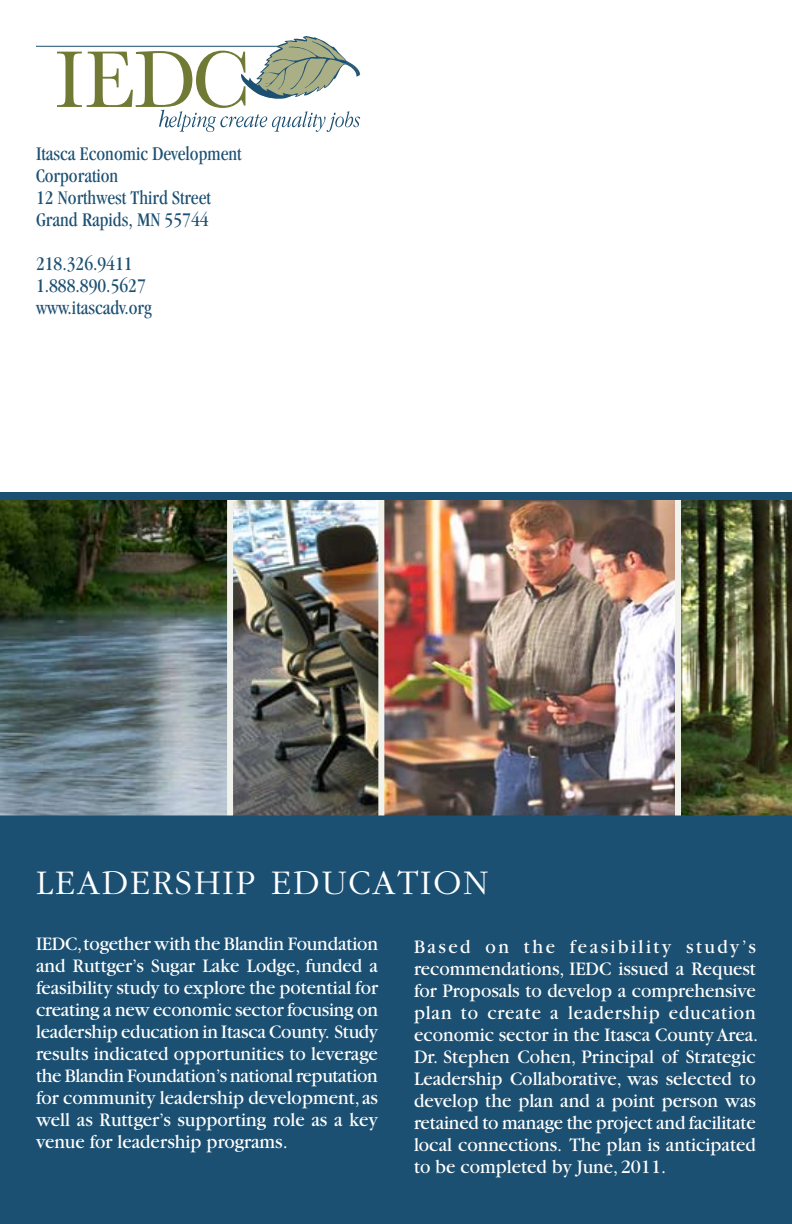
<style>
.page{position:relative;width:792px;height:1224px;background:#fff}
.page>*{position:absolute;margin:0;border:0;box-sizing:border-box;transform-origin:0 0}
.t1{font:300 36px "Garamond";color:#fff}
.t2{font:20px/22px "Garamond";color:#fff;text-align:justify;scale:.95 1}
.t3{font:condensed 20px/22px "Garamond";color:#1c5072}
</style>
<div class="page">
<div style="left:0;top:497px;width:792px;height:727px;background:#1c5072"></div>
<hr style="left:36px;top:46px;width:277px;height:1px;background:#1c5072">
<svg style="left:57px;top:36px;width:303px;height:96px"></svg>
<img style="left:233px;top:500px;width:145px;height:316px">
<img style="left:384px;top:500px;width:291px;height:316px">
<img style="left:0;top:500px;width:227px;height:316px">
<div style="left:227px;top:495px;width:6px;height:324px;background:#f1f2eb"></div>
<img style="left:681px;top:500px;width:111px;height:316px">
<div style="left:378px;top:495px;width:6px;height:324px;background:#f1f2eb"></div>
<div style="left:675px;top:495px;width:6px;height:326px;background:#f1f2eb"></div>
<div style="left:0;top:492px;width:792px;height:8px;background:#1c5072"></div>
<div style="left:0;top:816px;width:792px;height:8px;background:#1c5072"></div>
<p class="t3" style="left:36px;top:142px;width:207px">Itasca Economic Development<br>Corporation<br>12 Northwest Third Street<br>Grand Rapids, MN 55744</p>
<p class="t3" style="left:36px;top:252px;width:117px">218.326.9411<br>1.888.890.5627 www.itascadv.org</p>
<h1 class="t1" style="left:36px;top:863px;width:43px">LEADERSHIP</h1>
<h1 class="t1" style="left:271px;top:863px;width:26px">EDUCA</h1>
<h1 class="t1" style="left:397px;top:863px;width:47px">TION</h1>
<p class="t2" style="left:36px;top:933px;width:362px">IEDC, together with the Blandin Foundation and Ruttger’s Sugar Lake Lodge, funded a feasibility study to explore the potential for creating a new economic sector focusing on leadership education in Itasca County. Study results indicated opportunities to leverage the Blandin Foundation’s national reputation for community leadership development, as well as Ruttger’s supporting role as a key venue for leadership programs.</p>
<p class="t2" style="left:414px;top:936px;width:364px;text-align:left">Based on the feasibility study’s recommendations, IEDC issued a Request for Proposals to develop a comprehensive plan to create a leadership education economic sector in the Itasca County Area.<br>Dr. Stephen Cohen, Principal of Strategic Leadership Collaborative, was selected to develop the plan and a point person was retained to manage the project and facilitate local connections. The plan is anticipated to be completed by June, 2011.</p>
</div>
